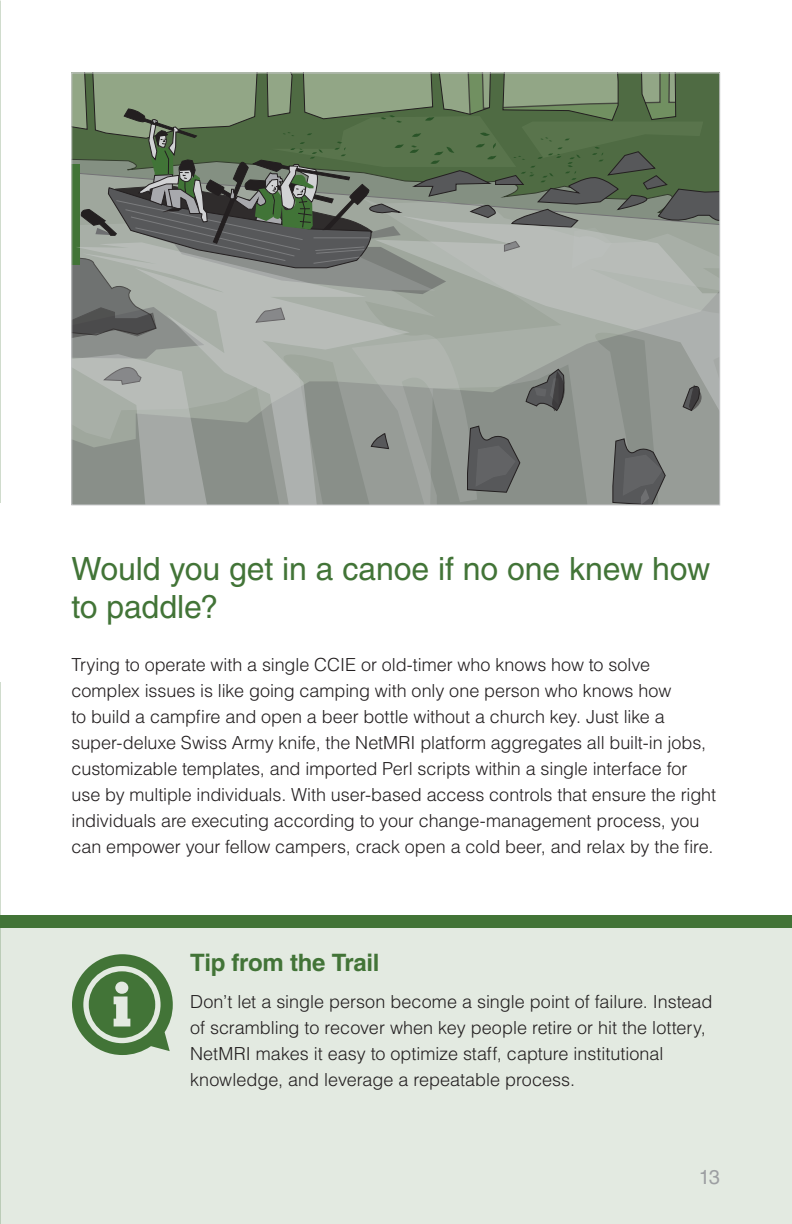
<style>
.page{position:relative;width:792px;height:1224px;background:#fff}
.page>*{position:absolute;margin:0;border:0;box-sizing:border-box;transform-origin:0 0}
.Question{font:32px/38px "Helvetica LT Std";letter-spacing:-.005em;color:#427437}
.Tip{font:700 24px "Helvetica LT Std";letter-spacing:-.015em;color:#427437}
.Subhead{font:20px "Helvetica LT Std";color:#9d9fa2}
.Body{font:300 18px/26px "Helvetica LT Std";letter-spacing:-.005em;color:#231f20}
</style>
<div class="page">
<div style="left:0;top:915px;width:792px;height:309px;background:#e3eae1"></div>
<div style="left:0;top:915px;width:792px;height:13px;background:#427437"></div>
<svg style="left:72px;top:954px;width:101px;height:101px"></svg>
<svg style="left:74px;top:75px;width:644px;height:428px;background:#889185"></svg>
<p class="Question" style="left:72px;top:549px;width:640px">Would you get in a canoe if no one knew how to paddle?</p>
<p class="Body" style="left:72px;top:651px;width:646px">Trying to operate with a single CCIE or old-timer who knows how to solve complex issues is like going camping with only one person who knows how<br>to build a campfire and open a beer bottle without a church key. Just like a super-deluxe Swiss Army knife, the NetMRI platform aggregates all built-in jobs, customizable templates, and imported Perl scripts within a single interface for use by multiple individuals. With user-based access controls that ensure the right individuals are executing according to your change-management process, you can empower your fellow campers, crack open a cold beer, and relax by the fire.</p>
<p class="Tip" style="left:190px;top:948px;width:191px">Tip from the Trail</p>
<p class="Body" style="left:190px;top:988px;width:524px">Don’t let a single person become a single point of failure. Instead of scrambling to recover when key people retire or hit the lottery, NetMRI makes it easy to optimize staff, capture institutional knowledge, and leverage a repeatable process.</p>
<p class="Subhead" style="left:699px;top:1166px;width:23px">13</p>
</div>
